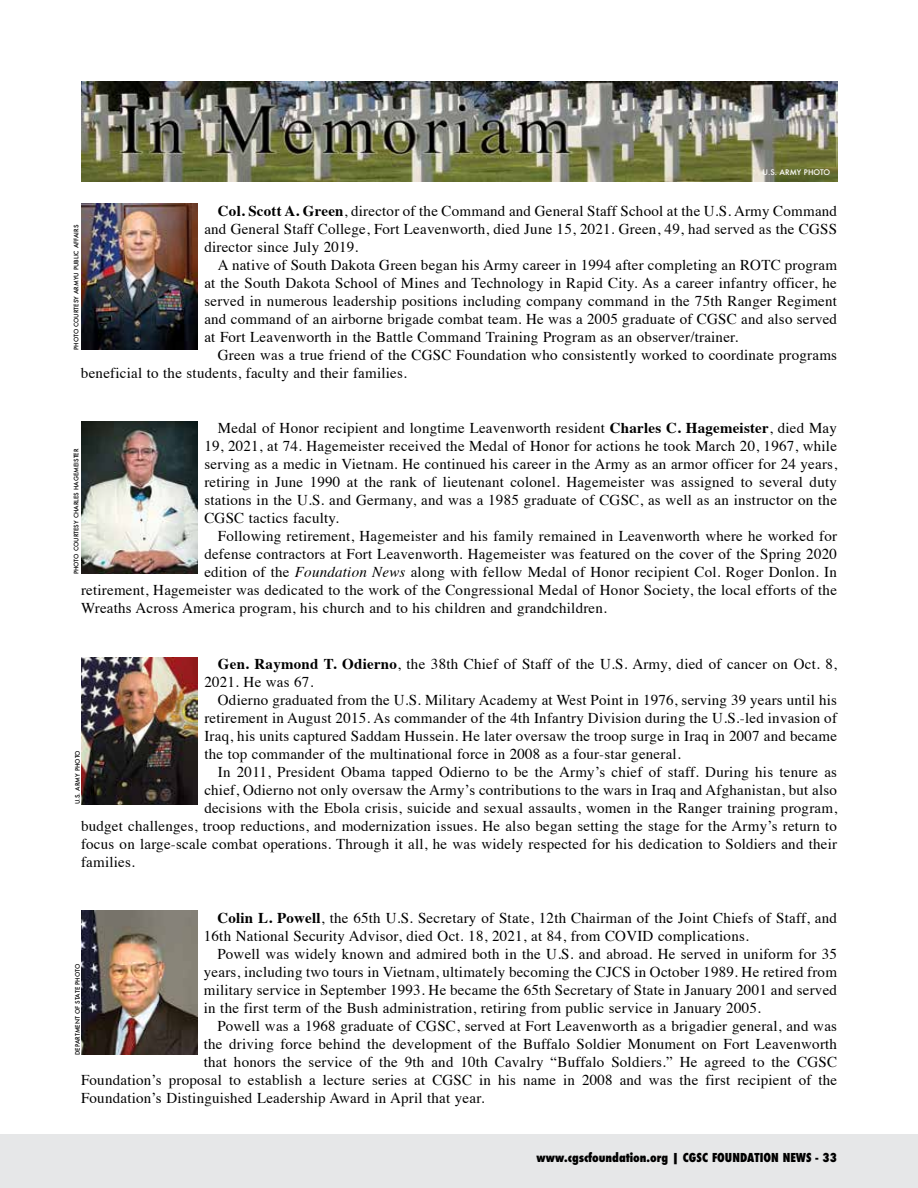
<style>
.page{position:relative;width:918px;height:1188px;background:#fff}
.page>*{position:absolute;margin:0;border:0;box-sizing:border-box;transform-origin:0 0}
.t1{font:15px/18px "Times";letter-spacing:.015em;color:#000;text-align:justify}
.t2{font:800 condensed 12px "Futura";color:#000}
.t3{font:500 7.5px "Futura";color:#fff}
.t4{font:500 6px "Futura";color:#000}
.s1{font-weight:700}
.s2{font-style:italic}
</style>
<div class="page">
<div style="left:0;top:1134px;width:918px;height:54px;background:#e6e7e8"></div>
<img style="left:81px;top:81px;width:756px;height:101px">
<img style="left:81px;top:204px;width:117px;height:146px">
<img style="left:81px;top:421px;width:117px;height:153px">
<img style="left:81px;top:911px;width:116px;height:144px">
<img style="left:81px;top:657px;width:117px;height:147px">
<p class="t3" style="left:763px;top:167px;width:69px">U.S. ARMY PHOTO</p>
<p class="t1" style="left:204px;top:200px;width:634px;text-indent:14px"><span class="s1">Col. Scott A. Green</span>, director of the Command and General Staff School at the U.S. Army Command and General Staff College, Fort Leavenworth, died June 15, 2021. Green, 49, had served as the CGSS director since July 2019.</p>
<p class="t1" style="left:204px;top:254px;width:634px;text-indent:14px">A native of South Dakota Green began his Army career in 1994 after completing an ROTC program at the South Dakota School of Mines and Technology in Rapid City. As a career infantry officer, he served in numerous leadership positions including company command in the 75th Ranger Regiment and command of an airborne brigade combat team. He was a 2005 graduate of CGSC and also served at Fort Leavenworth in the Battle Command Training Program as an observer/trainer.</p>
<p class="t1" style="left:81px;top:344px;width:758px;text-indent:137px">Green was a true friend of the CGSC Foundation who consistently worked to coordinate programs beneficial to the students, faculty and their families.</p>
<p class="t4" style="left:72px;top:350px;width:127px;rotate:-90deg">PHOTO COURTESY ARMYU PUBLIC AFFAIRS</p>
<p class="t1" style="left:204px;top:417px;width:634px;text-indent:14px">Medal of Honor recipient and longtime Leavenworth resident <span class="s1">Charles C. Hagemeister</span>, died May 19, 2021, at 74. Hagemeister received the Medal of Honor for actions he took March 20, 1967, while serving as a medic in Vietnam. He continued his career in the Army as an armor officer for 24 years, retiring in June 1990 at the rank of lieutenant colonel. Hagemeister was assigned to several duty stations in the U.S. and Germany, and was a 1985 graduate of CGSC, as well as an instructor on the CGSC tactics faculty.</p>
<p class="t1" style="left:218px;top:525px;width:621px">Following retirement, Hagemeister and his family remained in Leavenworth where he worked for</p>
<p class="t1" style="left:204px;top:543px;width:634px">defense contractors at Fort Leavenworth. Hagemeister was featured on the cover of the Spring 2020</p>
<p class="t1" style="left:204px;top:561px;width:634px">edition of the <span class="s2">Foundation News</span> along with fellow Medal of Honor recipient Col. Roger Donlon. In</p>
<p class="t1" style="left:81px;top:579px;width:758px">retirement, Hagemeister was dedicated to the work of the Congressional Medal of Honor Society, the local efforts of the</p>
<p class="t1" style="left:81px;top:597px;width:528px">Wreaths Across America program, his church and to his children and grandchildren.</p>
<p class="t4" style="left:72px;top:574px;width:127px;rotate:-90deg">PHOTO COURTESY CHARLES HAGEMEISTER</p>
<p class="t1" style="left:204px;top:654px;width:634px;text-indent:14px"><span class="s1">Gen. Raymond T. Odierno</span>, the 38th Chief of Staff of the U.S. Army, died of cancer on Oct. 8,<br>2021. He was 67.</p>
<p class="t1" style="left:204px;top:690px;width:634px;text-indent:14px">Odierno graduated from the U.S. Military Academy at West Point in 1976, serving 39 years until his retirement in August 2015. As commander of the 4th Infantry Division during the U.S.-led invasion of Iraq, his units captured Saddam Hussein. He later oversaw the troop surge in Iraq in 2007 and became the top commander of the multinational force in 2008 as a four-star general.</p>
<p class="t1" style="left:218px;top:762px;width:621px">In 2011, President Obama tapped Odierno to be the Army’s chief of staff. During his tenure as</p>
<p class="t1" style="left:204px;top:780px;width:634px">chief, Odierno not only oversaw the Army’s contributions to the wars in Iraq and Afghanistan, but also</p>
<p class="t1" style="left:204px;top:798px;width:634px">decisions with the Ebola crisis, suicide and sexual assaults, women in the Ranger training program,</p>
<p class="t1" style="left:81px;top:816px;width:757px">budget challenges, troop reductions, and modernization issues. He also began setting the stage for the Army’s return to</p>
<p class="t1" style="left:81px;top:834px;width:758px">focus on large-scale combat operations. Through it all, he was widely respected for his dedication to Soldiers and their</p>
<p class="t1" style="left:81px;top:852px;width:55px">families.</p>
<p class="t4" style="left:74px;top:804px;width:56px;rotate:-90deg">U.S. ARMY PHOTO</p>
<p class="t1" style="left:204px;top:907px;width:635px;text-indent:14px"><span class="s1">Colin L. Powell</span>, the 65th U.S. Secretary of State, 12th Chairman of the Joint Chiefs of Staff, and<br>16th National Security Advisor, died Oct. 18, 2021, at 84, from COVID complications.</p>
<p class="t1" style="left:204px;top:943px;width:635px;text-indent:14px">Powell was widely known and admired both in the U.S. and abroad. He served in uniform for 35 years, including two tours in Vietnam, ultimately becoming the CJCS in October 1989. He retired from military service in September 1993. He became the 65th Secretary of State in January 2001 and served in the first term of the Bush administration, retiring from public service in January 2005.</p>
<p class="t1" style="left:217px;top:1015px;width:621px">Powell was a 1968 graduate of CGSC, served at Fort Leavenworth as a brigadier general, and was</p>
<p class="t1" style="left:204px;top:1033px;width:635px">the driving force behind the development of the Buffalo Soldier Monument on Fort Leavenworth</p>
<p class="t1" style="left:204px;top:1051px;width:635px">that honors the service of the 9th and 10th Cavalry “Buffalo Soldiers.” He agreed to the CGSC</p>
<p class="t1" style="left:81px;top:1069px;width:758px">Foundation’s proposal to establish a lecture series at CGSC in his name in 2008 and was the first recipient of the</p>
<p class="t1" style="left:81px;top:1087px;width:405px">Foundation’s Distinguished Leadership Award in April that year.</p>
<p class="t4" style="left:74px;top:1055px;width:92px;rotate:-90deg">DEPARTMENT OF STATE PHOTO</p>
<p class="t2" style="left:537px;top:1149px;width:302px">www.cgscfoundation.org | CGSC FOUNDATION NEWS - 33</p>
</div>
